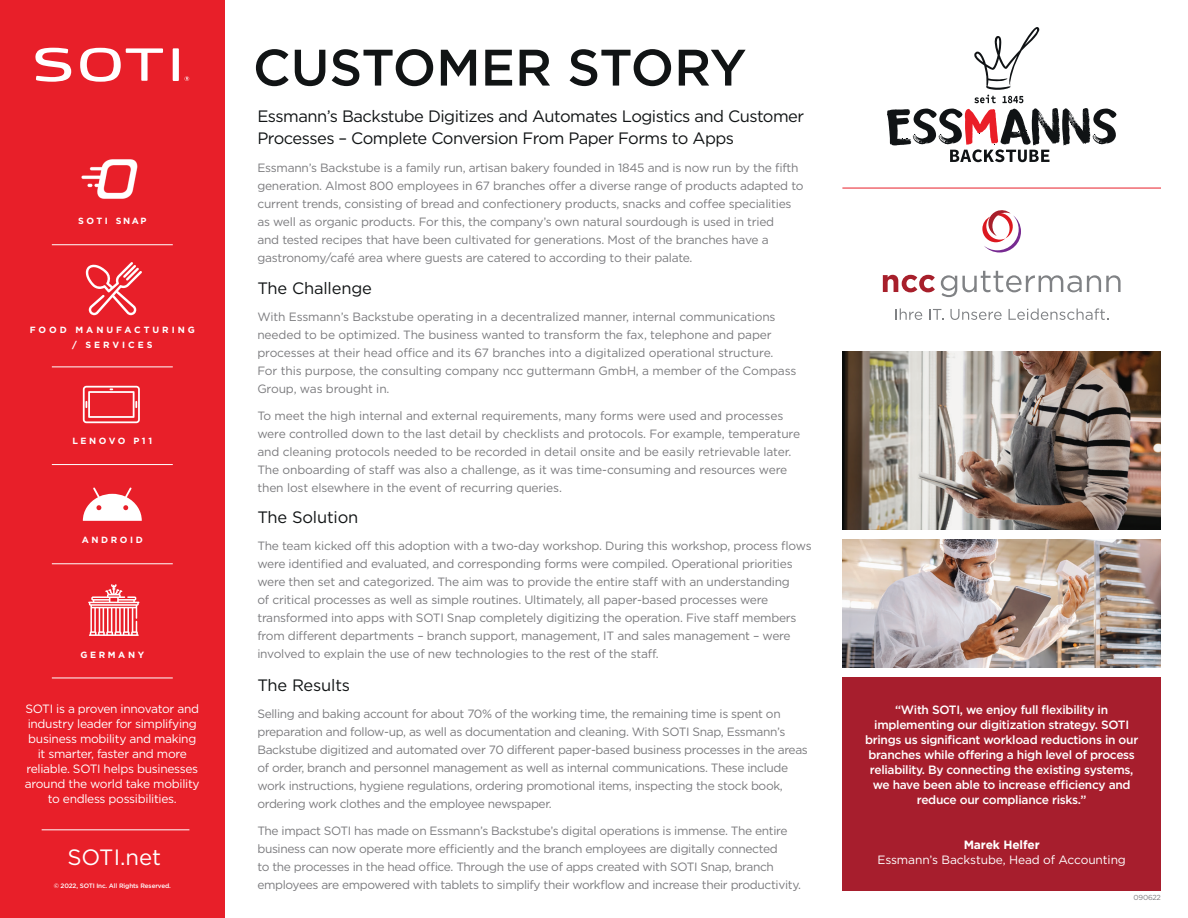
<style>
.page{position:relative;width:1188px;height:918px;background:#fff}
.page>*{position:absolute;margin:0;border:0;box-sizing:border-box;transform-origin:0 0}
.t1{font:500 51.15px "Gotham";color:#111415}
.t2{font:22.2px "Gotham";color:#fff}
.t3{font:16.5px/22.5px "Gotham";letter-spacing:-.03em;color:#111415}
.t4{font:16.5px "Gotham";letter-spacing:-.01em;color:#111415}
.t5{font:12px/18px "Gotham";letter-spacing:-.02em;color:#7b7b7e}
.t6{font:500 12px/15px "Gotham";letter-spacing:-.025em;color:#fff;text-align:center}
.t7{font:12px/15px "Gotham";letter-spacing:-.025em;color:#fff;text-align:center}
.t8{font:700 12px "Gotham";letter-spacing:-.01em;color:#fff}
.t9{font:700 9px "Gotham";letter-spacing:.33em;color:#fff}
.t10{font:700 9px "Gotham";letter-spacing:.29em;color:#fff}
.t11{font:700 9px "Gotham";letter-spacing:.215em;color:#fff}
.t12{font:7.2px "Gotham";letter-spacing:-.03em;color:#7b7b7e}
.t13{font:500 6.3px "Gotham";letter-spacing:-.02em;color:#fff}
</style>
<div class="page">
<div style="left:0;top:0;width:225px;height:918px;background:#e81f29"></div>
<hr style="left:52px;top:367px;width:121px;height:1px;background:#fff">
<hr style="left:52px;top:464px;width:121px;height:1px;background:#fff">
<hr style="left:52px;top:564px;width:121px;height:1px;background:#fff">
<hr style="left:52px;top:678px;width:121px;height:1px;background:#fff">
<hr style="left:42px;top:830px;width:147px;height:1px;background:#fff">
<svg style="left:80px;top:48px;width:83px;height:34px"></svg>
<div style="left:173px;top:48px;width:6px;height:33px;background:#fff"></div>
<svg style="left:35px;top:48px;width:36px;height:34px"></svg>
<svg style="left:185px;top:76px;width:4px;height:5px"></svg>
<hr style="left:52px;top:244px;width:121px;height:1px;background:#fff">
<svg style="left:83px;top:487px;width:59px;height:34px"></svg>
<svg style="left:887px;top:27px;width:229px;height:135px"></svg>
<svg style="left:941px;top:271px;width:180px;height:26px"></svg>
<svg style="left:982px;top:210px;width:39px;height:43px"></svg>
<svg style="left:896px;top:308px;width:26px;height:12px"></svg>
<svg style="left:929px;top:309px;width:14px;height:11px"></svg>
<svg style="left:950px;top:309px;width:52px;height:11px"></svg>
<svg style="left:1009px;top:308px;width:99px;height:12px"></svg>
<svg style="left:883px;top:275px;width:52px;height:17px"></svg>
<hr style="left:842px;top:188px;width:319px;height:1px;background:#e81f29">
<img style="left:82px;top:159px;width:55px;height:40px">
<svg style="left:85px;top:262px;width:57px;height:53px"></svg>
<svg style="left:83px;top:386px;width:57px;height:37px"></svg>
<svg style="left:88px;top:584px;width:51px;height:52px"></svg>
<img style="left:842px;top:351px;width:319px;height:178px">
<div style="left:842px;top:678px;width:319px;height:213px;background:#a71e2d"></div>
<img style="left:842px;top:539px;width:319px;height:129px">
<p class="t11" style="left:78px;top:215px;width:70px">SOTI SNAP</p>
<p class="t9" style="left:30px;top:324px;width:167px">FOOD MANUFACTURING</p>
<p class="t9" style="left:72px;top:339px;width:82px">/ SERVICES</p>
<p class="t10" style="left:72px;top:435px;width:81px">LENOVO P11</p>
<p class="t10" style="left:82px;top:534px;width:63px">ANDROID</p>
<p class="t10" style="left:80px;top:649px;width:65px">GERMANY</p>
<p class="t7" style="left:25px;top:701px;width:176px">SOTI is a proven innovator and industry leader for simplifying business mobility and making it smarter, faster and more reliable. SOTI helps businesses around the world take mobility to endless possibilities.</p>
<p class="t2" style="left:67px;top:843px;width:95px">SOTI.net</p>
<p class="t13" style="left:54px;top:882px;width:119px">© 2022, SOTI Inc. All Rights Reserved.</p>
<p class="t1" style="left:253px;top:34px;width:495px">CUSTOMER STORY</p>
<p class="t3" style="left:257px;top:104px;width:548px">Essmann’s Backstube Digitizes and Automates Logistics and Customer<br>Processes – Complete Conversion From Paper Forms to Apps</p>
<p class="t5" style="left:257px;top:158px;width:548px">Essmann’s Backstube is a family run, artisan bakery founded in 1845 and is now run by the fifth generation. Almost 800 employees in 67 branches offer a diverse range of products adapted to current trends, consisting of bread and confectionery products, snacks and coffee specialities as well as organic products. For this, the company’s own natural sourdough is used in tried<br>and tested recipes that have been cultivated for generations. Most of the branches have a gastronomy/café area where guests are catered to according to their palate.</p>
<p class="t4" style="left:257px;top:278px;width:116px">The Challenge</p>
<p class="t5" style="left:257px;top:308px;width:541px">With Essmann’s Backstube operating in a decentralized manner, internal communications needed to be optimized. The business wanted to transform the fax, telephone and paper processes at their head office and its 67 branches into a digitalized operational structure.<br>For this purpose, the consulting company ncc guttermann GmbH, a member of the Compass Group, was brought in.</p>
<p class="t5" style="left:257px;top:407px;width:544px">To meet the high internal and external requirements, many forms were used and processes were controlled down to the last detail by checklists and protocols. For example, temperature and cleaning protocols needed to be recorded in detail onsite and be easily retrievable later.<br>The onboarding of staff was also a challenge, as it was time-consuming and resources were then lost elsewhere in the event of recurring queries.</p>
<p class="t4" style="left:257px;top:507px;width:103px">The Solution</p>
<p class="t5" style="left:257px;top:537px;width:556px">The team kicked off this adoption with a two-day workshop. During this workshop, process flows were identified and evaluated, and corresponding forms were compiled. Operational priorities were then set and categorized. The aim was to provide the entire staff with an understanding<br>of critical processes as well as simple routines. Ultimately, all paper-based processes were transformed into apps with SOTI Snap completely digitizing the operation. Five staff members from different departments – branch support, management, IT and sales management – were involved to explain the use of new technologies to the rest of the staff.</p>
<p class="t4" style="left:257px;top:675px;width:94px">The Results</p>
<p class="t5" style="left:257px;top:705px;width:552px">Selling and baking account for about 70% of the working time, the remaining time is spent on preparation and follow-up, as well as documentation and cleaning. With SOTI Snap, Essmann’s Backstube digitized and automated over 70 different paper-based business processes in the areas of order, branch and personnel management as well as internal communications. These include work instructions, hygiene regulations, ordering promotional items, inspecting the stock book, ordering work clothes and the employee newspaper.</p>
<p class="t5" style="left:257px;top:822px;width:545px">The impact SOTI has made on Essmann’s Backstube’s digital operations is immense. The entire business can now operate more efficiently and the branch employees are digitally connected<br>to the processes in the head office. Through the use of apps created with SOTI Snap, branch employees are empowered with tablets to simplify their workflow and increase their productivity.</p>
<p class="t6" style="left:865px;top:702px;width:275px">“With SOTI, we enjoy full flexibility in implementing our digitization strategy. SOTI brings us significant workload reductions in our branches while offering a high level of process reliability. By connecting the existing systems, we have been able to increase efficiency and reduce our compliance risks.”</p>
<p class="t8" style="left:964px;top:837px;width:78px">Marek Helfer</p>
<p class="t7" style="left:877px;top:852px;width:250px">Essmann’s Backstube, Head of Accounting</p>
<p class="t12" style="left:1134px;top:893px;width:29px">090622</p>
</div>
